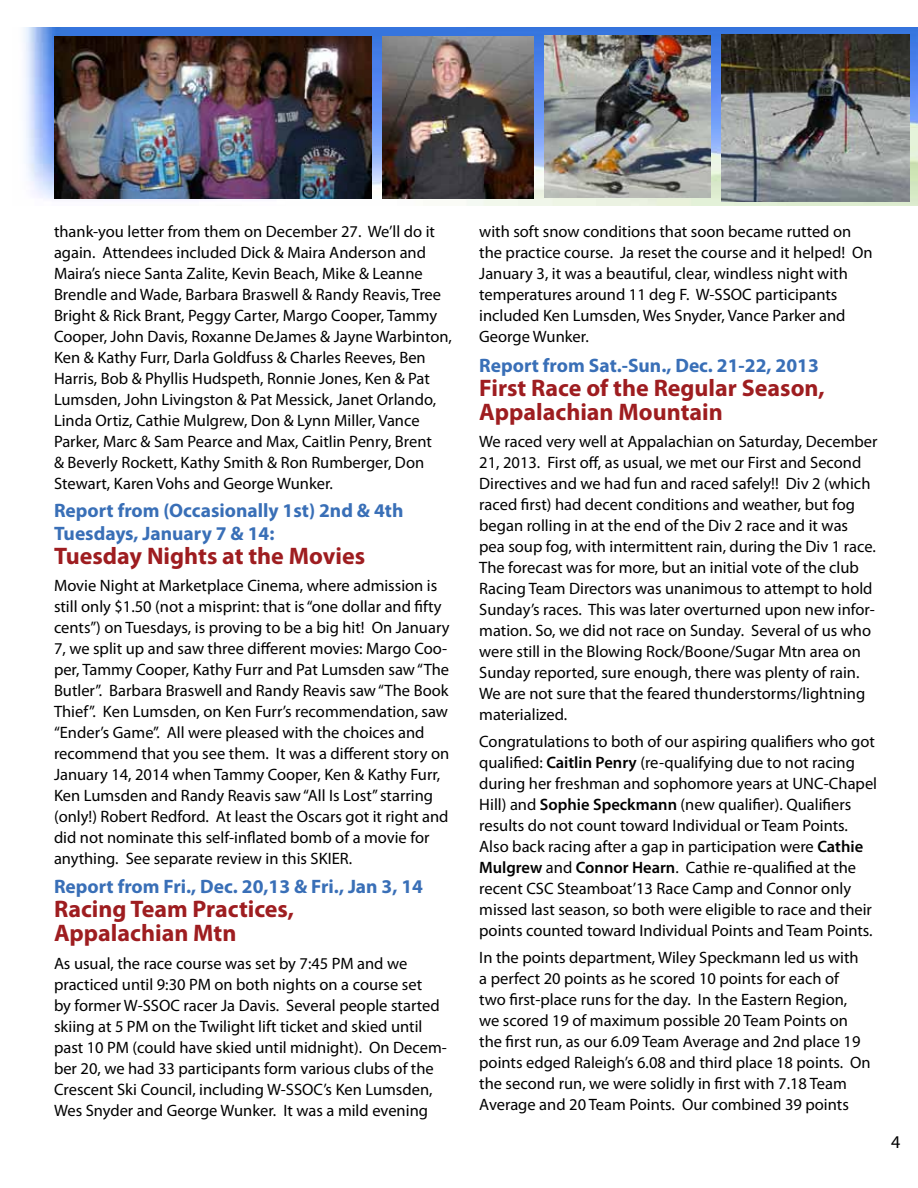
<style>
.page{position:relative;width:918px;height:1188px;background:#fff}
.page>*{position:absolute;margin:0;border:0;box-sizing:border-box;transform-origin:0 0}
.t1{font:700 24px/24px "Myriad Pro";color:#9e1d20}
.t2{font:700 19.5px/22.5px "Myriad Pro";color:#396fb7}
.t3{font:18px "Myriad Pro";color:#000}
.t4{font:16.5px/21px "Myriad Pro";color:#000}
.s1{font-weight:600}
</style>
<div class="page">
<img style="left:23px;top:27px;width:895px;height:178px">
<img style="left:54px;top:37px;width:318px;height:162px">
<img style="left:382px;top:37px;width:152px;height:162px">
<img style="left:544px;top:36px;width:167px;height:162px">
<img style="left:721px;top:35px;width:188px;height:167px">
<p class="t4" style="left:54px;top:220px;width:399px">thank-you letter from them on December 27. We’ll do it again. Attendees included Dick &amp; Maira Anderson and Maira’s niece Santa Zalite, Kevin Beach, Mike &amp; Leanne Brendle and Wade, Barbara Braswell &amp; Randy Reavis, Tree Bright &amp; Rick Brant, Peggy Carter, Margo Cooper, Tammy Cooper, John Davis, Roxanne DeJames &amp; Jayne Warbinton, Ken &amp; Kathy Furr, Darla Goldfuss &amp; Charles Reeves, Ben Harris, Bob &amp; Phyllis Hudspeth, Ronnie Jones, Ken &amp; Pat Lumsden, John Livingston &amp; Pat Messick, Janet Orlando, Linda Ortiz, Cathie Mulgrew, Don &amp; Lynn Miller, Vance Parker, Marc &amp; Sam Pearce and Max, Caitlin Penry, Brent<br>&amp; Beverly Rockett, Kathy Smith &amp; Ron Rumberger, Don Stewart, Karen Vohs and George Wunker.</p>
<p class="t2" style="left:54px;top:499px;width:351px">Report from (Occasionally 1st) 2nd &amp; 4th<br>Tuesdays, January 7 &amp; 14:</p>
<h1 class="t1" style="left:54px;top:543px;width:313px">Tuesday Nights at the Movies</h1>
<p class="t4" style="left:54px;top:575px;width:397px">Movie Night at Marketplace Cinema, where admission is still only $1.50 (not a misprint: that is “one dollar and fifty cents”) on Tuesdays, is proving to be a big hit! On January 7, we split up and saw three different movies: Margo Coo&shy;per, Tammy Cooper, Kathy Furr and Pat Lumsden saw “The Butler”. Barbara Braswell and Randy Reavis saw “The Book Thief”. Ken Lumsden, on Ken Furr’s recommendation, saw “Ender’s Game”. All were pleased with the choices and recommend that you see them. It was a different story on January 14, 2014 when Tammy Cooper, Ken &amp; Kathy Furr, Ken Lumsden and Randy Reavis saw “All Is Lost” starring (only!) Robert Redford. At least the Oscars got it right and did not nominate this self-inflated bomb of a movie for anything. See separate review in this SKIER.</p>
<p class="t2" style="left:54px;top:874px;width:371px">Report from Fri., Dec. 20,13 &amp; Fri., Jan 3, 14</p>
<h1 class="t1" style="left:54px;top:896px;width:242px">Racing Team Practices,<br>Appalachian Mtn</h1>
<p class="t4" style="left:54px;top:952px;width:394px">As usual, the race course was set by 7:45 PM and we practiced until 9:30 PM on both nights on a course set<br>by former W-SSOC racer Ja Davis. Several people started skiing at 5 PM on the Twilight lift ticket and skied until past 10 PM (could have skied until midnight). On Decem&shy;ber 20, we had 33 participants form various clubs of the Crescent Ski Council, including W-SSOC’s Ken Lumsden, Wes Snyder and George Wunker. It was a mild evening</p>
<p class="t4" style="left:479px;top:220px;width:395px">with soft snow conditions that soon became rutted on the practice course. Ja reset the course and it helped! On January 3, it was a beautiful, clear, windless night with temperatures around 11 deg F. W-SSOC participants included Ken Lumsden, Wes Snyder, Vance Parker and George Wunker.</p>
<p class="t2" style="left:479px;top:353px;width:341px">Report from Sat.-Sun., Dec. 21-22, 2013</p>
<h1 class="t1" style="left:479px;top:375px;width:347px">First Race of the Regular Season,<br>Appalachian Mountain</h1>
<p class="t4" style="left:479px;top:431px;width:400px">We raced very well at Appalachian on Saturday, December 21, 2013. First off, as usual, we met our First and Second Directives and we had fun and raced safely!! Div 2 (which raced first) had decent conditions and weather, but fog began rolling in at the end of the Div 2 race and it was pea soup fog, with intermittent rain, during the Div 1 race.<br>The forecast was for more, but an initial vote of the club Racing Team Directors was unanimous to attempt to hold Sunday’s races. This was later overturned upon new infor&shy;mation. So, we did not race on Sunday. Several of us who were still in the Blowing Rock/Boone/Sugar Mtn area on Sunday reported, sure enough, there was plenty of rain.<br>We are not sure that the feared thunderstorms/lightning materialized.</p>
<p class="t4" style="left:479px;top:731px;width:399px">Congratulations to both of our aspiring qualifiers who got qualified: <span class="s1">Caitlin Penry</span> (re-qualifying due to not racing during her freshman and sophomore years at UNC-Chapel Hill) and <span class="s1">Sophie Speckmann</span> (new qualifier). Qualifiers results do not count toward Individual or Team Points.<br>Also back racing after a gap in participation were <span class="s1">Cathie Mulgrew</span> and <span class="s1">Connor Hearn</span>. Cathie re-qualified at the recent CSC Steamboat’13 Race Camp and Connor only missed last season, so both were eligible to race and their points counted toward Individual Points and Team Points.</p>
<p class="t4" style="left:479px;top:947px;width:393px">In the points department, Wiley Speckmann led us with a perfect 20 points as he scored 10 points for each of<br>two first-place runs for the day. In the Eastern Region, we scored 19 of maximum possible 20 Team Points on the first run, as our 6.09 Team Average and 2nd place 19 points edged Raleigh’s 6.08 and third place 18 points. On the second run, we were solidly in first with 7.18 Team Average and 20 Team Points. Our combined 39 points</p>
<p class="t3" style="left:891px;top:1130px;width:11px">4</p>
</div>
